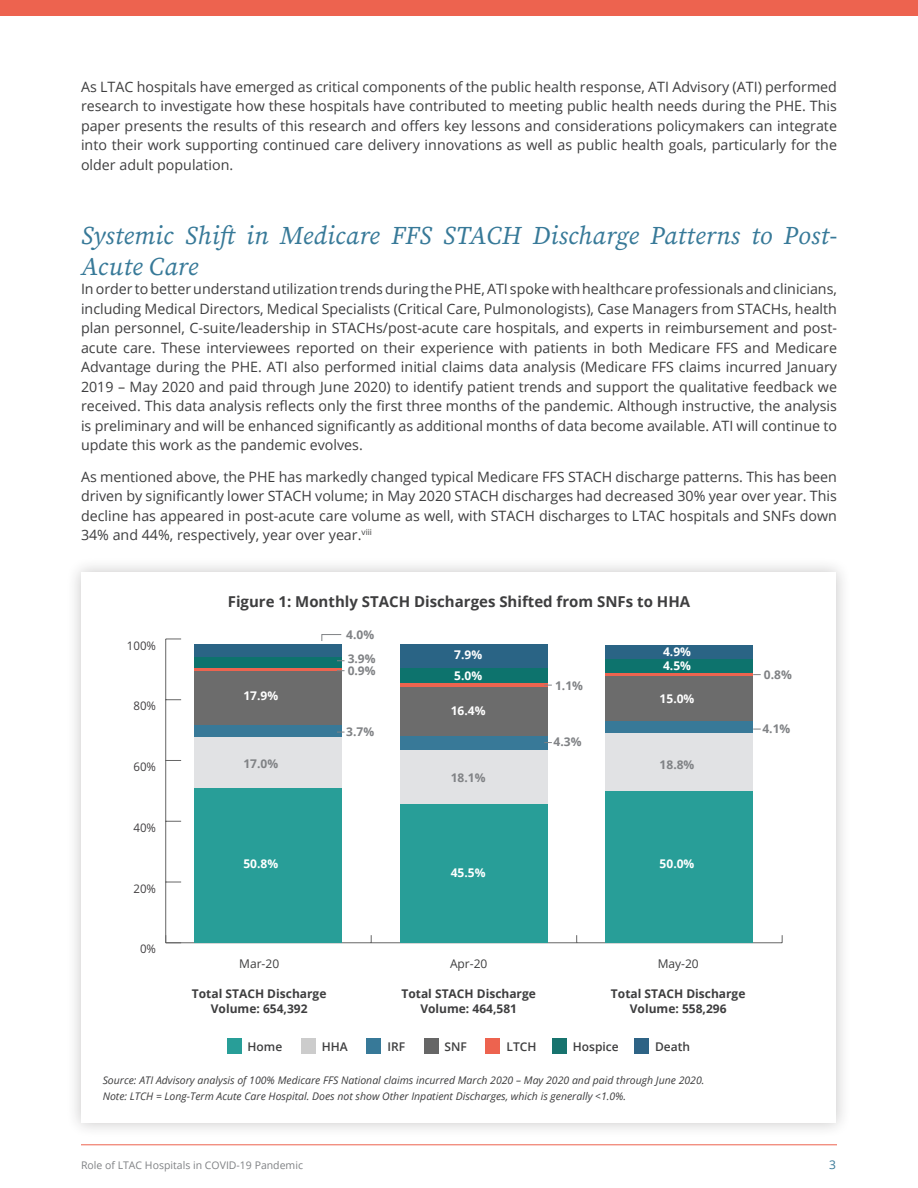
<style>
.page{position:relative;width:918px;height:1188px;background:#fff}
.page>*{position:absolute;margin:0;border:0;box-sizing:border-box;transform-origin:0 0}
.Heading_1{font:italic 25.5px/30.6px "Source Serif Variable";letter-spacing:.01em;color:#377998}
.t1{font:700 15px "Open Sans";color:#3e3e3f}
.t2{font:14.25px/19.5px "Open Sans";color:#3e3e3f;text-align:justify}
.t3{font:700 12px/15px "Open Sans";color:#3e3e3f;text-align:center}
.Endnote_text{font:700 12px "Open Sans";color:#808285}
.Endnote_text-2{font:700 12px "Open Sans";color:#fff}
.t4{font:600 12px "Open Sans";color:#3e3e3f}
.t5{font:12px "Open Sans";color:#3e3e3f}
.t6{font:12px "Open Sans";color:#377897}
.t7{font:11.85px "Open Sans";color:#413f41}
.Endnote_text-3{font:italic 10.5px "Open Sans";color:#3e3e3f}
.t8{font:10.5px "Open Sans";color:#808285}
</style>
<div class="page">
<hr style="left:81px;top:1144px;width:756px;height:1px;background:#ed634f">
<div style="left:66px;top:557px;width:785px;height:581px;background:#231f20;opacity:.25"></div>
<div style="left:81px;top:572px;width:755px;height:551px;background:#fff"></div>
<div style="left:0;top:0;width:918px;height:15px;background:#ed634f"></div>
<hr style="left:166px;top:942px;width:616px;height:1px;background:#666">
<hr style="left:165px;top:639px;width:1px;height:304px;background:#666">
<svg style="left:165px;top:935px;width:16px;height:8px"></svg>
<svg style="left:166px;top:882px;width:15px;height:1px"></svg>
<svg style="left:166px;top:821px;width:15px;height:1px"></svg>
<svg style="left:166px;top:760px;width:15px;height:1px"></svg>
<svg style="left:166px;top:699px;width:15px;height:1px"></svg>
<svg style="left:166px;top:639px;width:15px;height:1px"></svg>
<div style="left:194px;top:644px;width:148px;height:13px;background:#2a6485"></div>
<div style="left:400px;top:644px;width:148px;height:24px;background:#2a6485"></div>
<div style="left:605px;top:645px;width:148px;height:15px;background:#2a6485"></div>
<div style="left:194px;top:657px;width:148px;height:11px;background:#0d736d"></div>
<div style="left:400px;top:668px;width:148px;height:15px;background:#0d736d"></div>
<div style="left:605px;top:660px;width:148px;height:13px;background:#0d736d"></div>
<hr style="left:194px;top:668px;width:148px;height:3px;background:#ed644f">
<hr style="left:400px;top:683px;width:148px;height:4px;background:#ed644f">
<hr style="left:605px;top:673px;width:148px;height:3px;background:#ed644f">
<div style="left:194px;top:671px;width:148px;height:55px;background:#6c6c6c"></div>
<div style="left:400px;top:687px;width:148px;height:49px;background:#6c6c6c"></div>
<div style="left:605px;top:676px;width:148px;height:45px;background:#6c6c6c"></div>
<div style="left:194px;top:726px;width:148px;height:11px;background:#387998"></div>
<div style="left:400px;top:736px;width:148px;height:14px;background:#387998"></div>
<div style="left:605px;top:721px;width:148px;height:13px;background:#387998"></div>
<div style="left:194px;top:737px;width:148px;height:51px;background:#e1e2e4"></div>
<div style="left:400px;top:750px;width:148px;height:55px;background:#e1e2e4"></div>
<div style="left:605px;top:734px;width:148px;height:57px;background:#e1e2e4"></div>
<div style="left:194px;top:788px;width:148px;height:155px;background:#289e98"></div>
<div style="left:400px;top:805px;width:148px;height:138px;background:#289e98"></div>
<div style="left:605px;top:791px;width:148px;height:152px;background:#289e98"></div>
<div style="left:227px;top:1039px;width:14px;height:15px;background:#289e98"></div>
<div style="left:301px;top:1039px;width:15px;height:15px;background:#ccc"></div>
<div style="left:367px;top:1039px;width:14px;height:15px;background:#377998"></div>
<div style="left:424px;top:1039px;width:14px;height:15px;background:#666"></div>
<div style="left:486px;top:1039px;width:14px;height:15px;background:#ed634f"></div>
<div style="left:552px;top:1039px;width:15px;height:15px;background:#17736e"></div>
<div style="left:634px;top:1039px;width:15px;height:15px;background:#2e6385"></div>
<svg style="left:321px;top:634px;width:21px;height:7px"></svg>
<p class="t2" style="left:81px;top:77px;width:758px">As LTAC hospitals have emerged as critical components of the public health response, ATI Advisory (ATI) performed research to investigate how these hospitals have contributed to meeting public health needs during the PHE. This paper presents the results of this research and offers key lessons and considerations policymakers can integrate into their work supporting continued care delivery innovations as well as public health goals, particularly for the older adult population.</p>
<p class="Heading_1" style="left:81px;top:220px;width:758px">Systemic Shift in Medicare FFS STACH Discharge Patterns to Post-<br>Acute Care</p>
<p class="t2" style="left:81px;top:279px;width:758px">In order to better understand utilization trends during the PHE, ATI spoke with healthcare professionals and clinicians, including Medical Directors, Medical Specialists (Critical Care, Pulmonologists), Case Managers from STACHs, health plan personnel, C-suite/leadership in STACHs/post-acute care hospitals, and experts in reimbursement and post&shy;acute care. These interviewees reported on their experience with patients in both Medicare FFS and Medicare Advantage during the PHE. ATI also performed initial claims data analysis (Medicare FFS claims incurred January 2019 – May 2020 and paid through June 2020) to identify patient trends and support the qualitative feedback we received. This data analysis reflects only the first three months of the pandemic. Although instructive, the analysis is preliminary and will be enhanced significantly as additional months of data become available. ATI will continue to update this work as the pandemic evolves.</p>
<p class="t2" style="left:81px;top:466px;width:758px">As mentioned above, the PHE has markedly changed typical Medicare FFS STACH discharge patterns. This has been driven by significantly lower STACH volume; in May 2020 STACH discharges had decreased 30% year over year. This decline has appeared in post-acute care volume as well, with STACH discharges to LTAC hospitals and SNFs down 34% and 44%, respectively, year over year.<sup>viii</sup></p>
<p class="t7" style="left:127px;top:637px;width:31px">100%</p>
<p class="t7" style="left:133px;top:698px;width:24px">80%</p>
<p class="t7" style="left:133px;top:759px;width:24px">60%</p>
<p class="t7" style="left:133px;top:820px;width:24px">40%</p>
<p class="t7" style="left:133px;top:880px;width:24px">20%</p>
<p class="t1" style="left:228px;top:591px;width:464px">Figure 1: Monthly STACH Discharges Shifted from SNFs to HHA</p>
<p class="Endnote_text-2" style="left:243px;top:687px;width:36px">17.9%</p>
<p class="Endnote_text" style="left:346px;top:627px;width:29px">4.0%</p>
<p class="Endnote_text" style="left:348px;top:651px;width:29px">3.9%</p>
<p class="Endnote_text" style="left:348px;top:662px;width:29px">0.9%</p>
<p class="Endnote_text-2" style="left:454px;top:646px;width:29px">7.9%</p>
<p class="Endnote_text-2" style="left:663px;top:643px;width:29px">4.9%</p>
<p class="Endnote_text-2" style="left:454px;top:667px;width:29px">5.0%</p>
<p class="Endnote_text-2" style="left:663px;top:657px;width:29px">4.5%</p>
<p class="Endnote_text" style="left:555px;top:677px;width:29px">1.1%</p>
<p class="Endnote_text-2" style="left:660px;top:690px;width:36px">15.0%</p>
<p class="Endnote_text-2" style="left:451px;top:702px;width:36px">16.4%</p>
<p class="Endnote_text" style="left:346px;top:723px;width:29px">3.7%</p>
<p class="Endnote_text" style="left:554px;top:733px;width:29px">4.3%</p>
<p class="Endnote_text" style="left:243px;top:755px;width:36px">17.0%</p>
<p class="Endnote_text" style="left:660px;top:756px;width:36px">18.8%</p>
<p class="Endnote_text" style="left:451px;top:769px;width:36px">18.1%</p>
<p class="Endnote_text-2" style="left:243px;top:855px;width:36px">50.8%</p>
<p class="Endnote_text-2" style="left:451px;top:864px;width:36px">45.5%</p>
<p class="Endnote_text-2" style="left:660px;top:855px;width:36px">50.0%</p>
<p class="Endnote_text" style="left:764px;top:666px;width:29px">0.8%</p>
<p class="Endnote_text" style="left:762px;top:720px;width:29px">4.1%</p>
<p class="t7" style="left:140px;top:941px;width:18px">0%</p>
<p class="t5" style="left:239px;top:956px;width:41px">Mar-20</p>
<p class="t3" style="left:192px;top:986px;width:136px">Total STACH Discharge<br>Volume: 654,392</p>
<p class="t5" style="left:450px;top:956px;width:39px">Apr-20</p>
<p class="t3" style="left:401px;top:986px;width:136px">Total STACH Discharge<br>Volume: 464,581</p>
<p class="t5" style="left:658px;top:956px;width:43px">May-20</p>
<p class="t3" style="left:611px;top:986px;width:136px">Total STACH Discharge<br>Volume: 558,296</p>
<p class="t4" style="left:248px;top:1038px;width:36px">Home</p>
<p class="t4" style="left:322px;top:1038px;width:27px">HHA</p>
<p class="t4" style="left:387px;top:1038px;width:19px">IRF</p>
<p class="t4" style="left:445px;top:1038px;width:24px">SNF</p>
<p class="t4" style="left:507px;top:1038px;width:31px">LTCH</p>
<p class="t4" style="left:573px;top:1038px;width:47px">Hospice</p>
<p class="t4" style="left:655px;top:1038px;width:37px">Death</p>
<p class="Endnote_text-3" style="left:103px;top:1073px;width:603px">Source: ATI Advisory analysis of 100% Medicare FFS National claims incurred March 2020 – May 2020 and paid through June 2020.</p>
<p class="Endnote_text-3" style="left:103px;top:1089px;width:525px">Note: LTCH = Long-Term Acute Care Hospital. Does not show Other Inpatient Discharges, which is generally &lt;1.0%.</p>
<p class="t8" style="left:81px;top:1158px;width:224px">Role of LTAC Hospitals in COVID-19 Pandemic</p>
<p class="t6" style="left:829px;top:1157px;width:8px">3</p>
</div>
